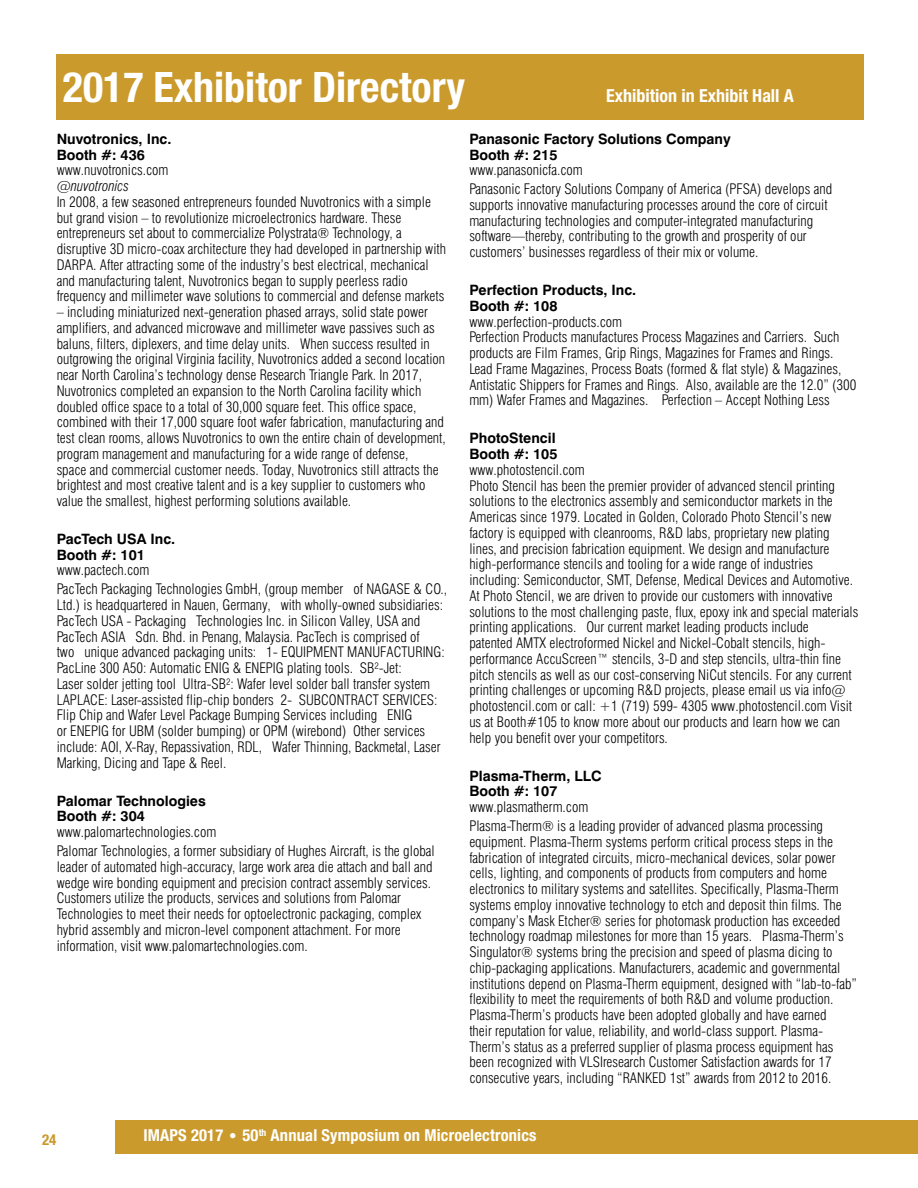
<style>
.page{position:relative;width:918px;height:1188px;background:#fff}
.page>*{position:absolute;margin:0;border:0;box-sizing:border-box;transform-origin:0 0}
.Main_Section_Head{font:700 condensed 42px "Helvetica Neue LT Std";color:#fff}
.Main_Section_Head-2{font:700 condensed 18px "Helvetica Neue LT Std";color:#fff}
.t1{font:700 condensed 16.5px "Helvetica Neue LT Std";letter-spacing:.01em;color:#fff}
.t2{font:700 condensed 15px "Helvetica Neue LT Std";color:#ca9a2c}
.exhibit_list{font:300 condensed 14.25px/15.8px "Swiss 721 BT";color:#000}
.exhibit_list-2{font:700 14.25px/15.8px "Swiss 721 BT";color:#000}
.s1{font-weight:700;font-stretch:normal}
.s2{font-style:italic}
.s3{font-weight:300;font-stretch:condensed}
.s4{font-size:15px}
</style>
<div class="page">
<div style="left:115px;top:1120px;width:803px;height:33px;background:#ca9a2c"></div>
<div style="left:56px;top:54px;width:808px;height:66px;background:#ca9a2c"></div>
<p class="Main_Section_Head" style="left:63px;top:62px;width:404px">2017 Exhibitor Directory</p>
<p class="Main_Section_Head-2" style="left:606px;top:85px;width:189px">Exhibition in Exhibit Hall A</p>
<p class="exhibit_list" style="left:57px;top:131px;width:391px"><span class="s1">Nuvotronics, Inc.<br>Booth #: 436<br></span>www.nuvotronics.com<br><span class="s2">@nuvotronics<br></span>In 2008, a few seasoned entrepreneurs founded Nuvotronics with a simple but grand vision – to revolutionize microelectronics hardware. These entrepreneurs set about to commercialize Polystrata® Technology, a disruptive 3D micro-coax architecture they had developed in partnership with DARPA. After attracting some of the industry’s best electrical, mechanical and manufacturing talent, Nuvotronics began to supply peerless radio frequency and millimeter wave solutions to commercial and defense markets</p>
<p class="exhibit_list" style="left:57px;top:304px;width:391px">– including miniaturized next-generation phased arrays, solid state power amplifiers, and advanced microwave and millimeter wave passives such as baluns, filters, diplexers, and time delay units. When success resulted in outgrowing the original Virginia facility, Nuvotronics added a second location near North Carolina’s technology dense Research Triangle Park. In 2017, Nuvotronics completed an expansion to the North Carolina facility which doubled office space to a total of 30,000 square feet. This office space, combined with their 17,000 square foot wafer fabrication, manufacturing and test clean rooms, allows Nuvotronics to own the entire chain of development, program management and manufacturing for a wide range of defense,<br>space and commercial customer needs. Today, Nuvotronics still attracts the brightest and most creative talent and is a key supplier to customers who value the smallest, highest performing solutions available.</p>
<p class="exhibit_list-2" style="left:57px;top:531px;width:120px">PacTech USA Inc.<br>Booth #: 101 <span class="s3">www.pactech.com</span></p>
<p class="exhibit_list" style="left:57px;top:581px;width:392px">PacTech Packaging Technologies GmbH, (group member of NAGASE &amp; CO., Ltd.) is headquartered in Nauen, Germany, with wholly-owned subsidiaries:<br>PacTech USA - Packaging Technologies Inc. in Silicon Valley, USA and PacTech ASIA Sdn. Bhd. in Penang, Malaysia. PacTech is comprised of<br>two unique advanced packaging units: 1- EQUIPMENT MANUFACTURING:<br>PacLine 300 A50: Automatic ENIG &amp; ENEPIG plating tools. SB²-Jet:<br>Laser solder jetting tool Ultra-SB²: Wafer level solder ball transfer system LAPLACE: Laser-assisted flip-chip bonders 2- SUBCONTRACT SERVICES:<br>Flip Chip and Wafer Level Package Bumping Services including ENIG<br>or ENEPIG for UBM (solder bumping) or OPM (wirebond) Other services include: AOI, X-Ray, Repassivation, RDL, Wafer Thinning, Backmetal, Laser Marking, Dicing and Tape &amp; Reel.</p>
<p class="exhibit_list-2" style="left:57px;top:793px;width:161px">Palomar Technologies<br>Booth #: 304 <span class="s3">www.palomartechnologies.com</span></p>
<p class="exhibit_list" style="left:57px;top:843px;width:380px">Palomar Technologies, a former subsidiary of Hughes Aircraft, is the global leader of automated high-accuracy, large work area die attach and ball and wedge wire bonding equipment and precision contract assembly services.<br>Customers utilize the products, services and solutions from Palomar Technologies to meet their needs for optoelectronic packaging, complex hybrid assembly and micron-level component attachment. For more information, visit www.palomartechnologies.com.</p>
<p class="exhibit_list-2" style="left:469px;top:131px;width:263px">Panasonic Factory Solutions Company<br>Booth #: 215<br><span class="s3">www.panasonicfa.com</span></p>
<p class="exhibit_list" style="left:469px;top:181px;width:364px">Panasonic Factory Solutions Company of America (PFSA) develops and supports innovative manufacturing processes around the core of circuit manufacturing technologies and computer-integrated manufacturing software—thereby, contributing to the growth and prosperity of our customers’ businesses regardless of their mix or volume.</p>
<p class="exhibit_list" style="left:469px;top:282px;width:389px"><span class="s1">Perfection Products, Inc.<br>Booth #: 108<br></span>www.perfection-products.com<br>Perfection Products manufactures Process Magazines and Carriers. Such products are Film Frames, Grip Rings, Magazines for Frames and Rings.<br>Lead Frame Magazines, Process Boats (formed &amp; flat style) &amp; Magazines, Antistatic Shippers for Frames and Rings. Also, available are the 12.0” (300 mm) Wafer Frames and Magazines. Perfection – Accept Nothing Less</p>
<p class="exhibit_list" style="left:469px;top:430px;width:391px"><span class="s1">PhotoStencil<br>Booth #: 105<br></span>www.photostencil.com<br>Photo Stencil has been the premier provider of advanced stencil printing solutions to the electronics assembly and semiconductor markets in the Americas since 1979. Located in Golden, Colorado Photo Stencil’s new factory is equipped with cleanrooms, R&amp;D labs, proprietary new plating lines, and precision fabrication equipment. We design and manufacture high-performance stencils and tooling for a wide range of industries including: Semiconductor, SMT, Defense, Medical Devices and Automotive.<br>At Photo Stencil, we are driven to provide our customers with innovative solutions to the most challenging paste, flux, epoxy ink and special materials printing applications. Our current market leading products include<br>patented AMTX electroformed Nickel and Nickel-Cobalt stencils, high&shy;performance AccuScreen™ stencils, 3-D and step stencils, ultra-thin fine pitch stencils as well as our cost-conserving NiCut stencils. For any current printing challenges or upcoming R&amp;D projects, please email us via info@ photostencil.com or call: +1 (719) 599- 4305 www.photostencil.com Visit us at Booth#105 to know more about our products and learn how we can help you benefit over your competitors.</p>
<p class="exhibit_list-2" style="left:469px;top:768px;width:134px">Plasma-Therm, LLC<br>Booth #: 107 <span class="s3">www.plasmatherm.com</span></p>
<p class="exhibit_list" style="left:469px;top:818px;width:389px">Plasma-Therm® is a leading provider of advanced plasma processing equipment. Plasma-Therm systems perform critical process steps in the fabrication of integrated circuits, micro-mechanical devices, solar power cells, lighting, and components of products from computers and home electronics to military systems and satellites. Specifically, Plasma-Therm systems employ innovative technology to etch and deposit thin films. The company’s Mask Etcher® series for photomask production has exceeded technology roadmap milestones for more than 15 years. Plasma-Therm’s Singulator® systems bring the precision and speed of plasma dicing to chip-packaging applications. Manufacturers, academic and governmental institutions depend on Plasma-Therm equipment, designed with “lab-to-fab” flexibility to meet the requirements of both R&amp;D and volume production.<br>Plasma-Therm’s products have been adopted globally and have earned<br>their reputation for value, reliability, and world-class support. Plasma-Therm’s status as a preferred supplier of plasma process equipment has been recognized with VLSIresearch Customer Satisfaction awards for 17 consecutive years, including “RANKED 1st” awards from 2012 to 2016.</p>
<p class="t2" style="left:42px;top:1130px;width:16px">24</p>
<p class="t1" style="left:143px;top:1125px;width:395px">IMAPS 2017 <span class="s4">•</span> 50<sup>th</sup> Annual Symposium on Microelectronics</p>
</div>
